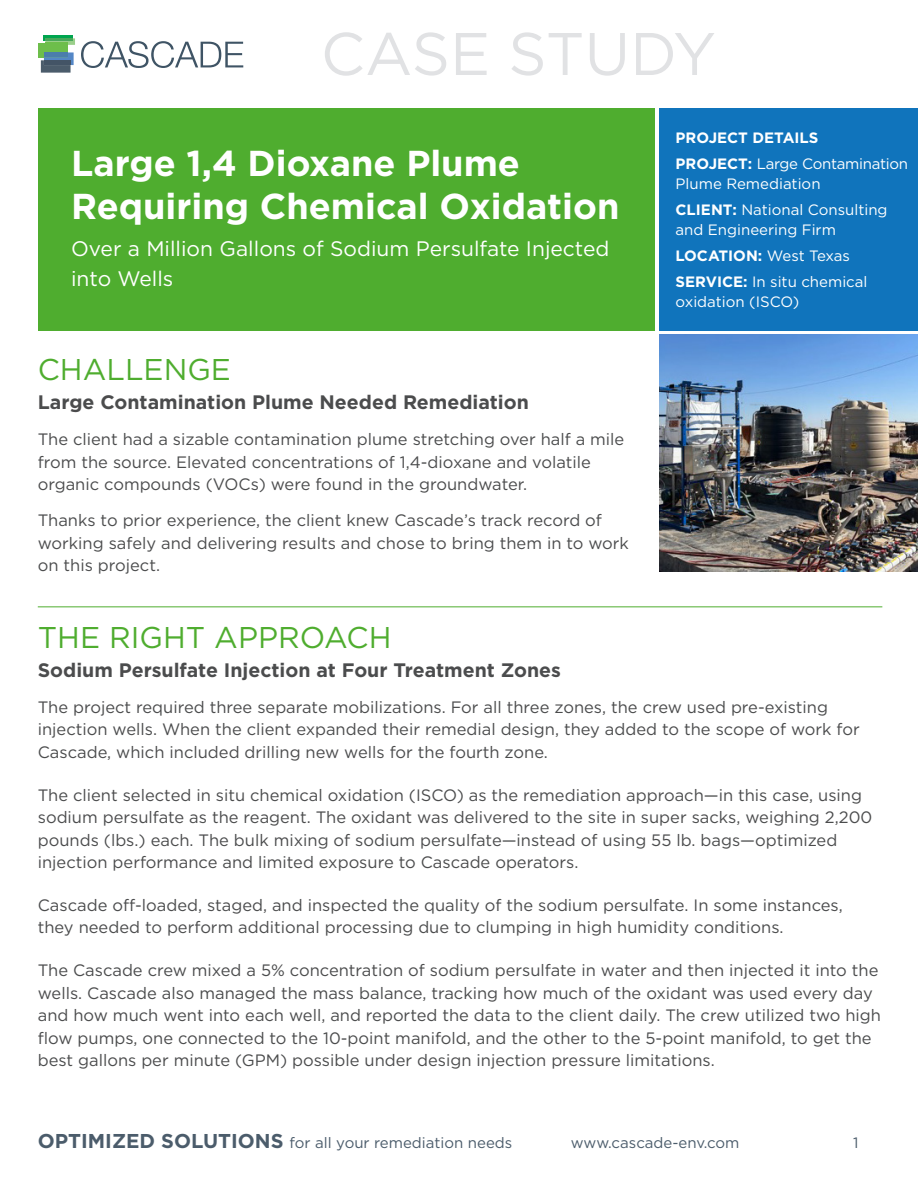
<style>
.page{position:relative;width:918px;height:1188px;background:#fff}
.page>*{position:absolute;margin:0;border:0;box-sizing:border-box;transform-origin:0 0}
.t1{font:60px "Gotham";color:#e1e2e4}
.t2{font:700 36px/43.2px "Gotham";color:#fff}
.Title_w_line{font:30px "Gotham";color:#4fad2f}
.t3{font:21px/30px "Gotham";color:#fff}
.subtitle{font:700 19.5px "Gotham";color:#4b4c4d}
.body_85_gray{font:16.5px/22.5px "Gotham";color:#4b4c4d}
.t4{font:15px/19.5px "Gotham";color:#fff}
.t5{font:15px "Gotham";color:#4b5c6b}
.t6{font:15px/19.5px "Gotham";letter-spacing:-.02em;color:#fff}
.t7{font:700 15px "Gotham";color:#fff}
.s1{font-weight:700}
.s2{font-weight:400}
.s3{font-weight:700;font-size:20.1px}
</style>
<div class="page">
<div style="left:43px;top:36px;width:29px;height:5px;background:#00a54f"></div>
<div style="left:38px;top:43px;width:29px;height:14px;background:#6dbe4b"></div>
<svg style="left:41px;top:52px;width:33px;height:21px"></svg>
<div style="left:44px;top:60px;width:27px;height:5px;background:#435466"></div>
<svg style="left:45px;top:38px;width:30px;height:7px"></svg>
<hr style="left:45px;top:38px;width:27px;height:3px;background:#49a85a">
<hr style="left:45px;top:43px;width:22px;height:2px;background:#6dbe4b">
<svg style="left:81px;top:41px;width:162px;height:27px"></svg>
<hr style="left:38px;top:606px;width:844px;height:1px;background:#4fad2f">
<div style="left:38px;top:108px;width:616px;height:222px;background:#4fad2f"></div>
<div style="left:660px;top:108px;width:258px;height:222px;background:#1074bc"></div>
<img style="left:660px;top:335px;width:258px;height:237px">
<h1 class="t1" style="left:321px;top:15px;width:397px">CASE STUDY</h1>
<p class="t2" style="left:71px;top:141px;width:550px">Large 1,4 Dioxane Plume<br>Requiring Chemical Oxidation</p>
<p class="t3" style="left:71px;top:233px;width:540px">Over a Million Gallons of Sodium Persulfate Injected into Wells</p>
<p class="Title_w_line" style="left:38px;top:350px;width:195px">CHALLENGE</p>
<p class="subtitle" style="left:38px;top:389px;width:493px">Large Contamination Plume Needed Remediation</p>
<p class="body_85_gray" style="left:38px;top:428px;width:588px">The client had a sizable contamination plume stretching over half a mile from the source. Elevated concentrations of 1,4-dioxane and volatile organic compounds (VOCs) were found in the groundwater.</p>
<p class="body_85_gray" style="left:38px;top:509px;width:593px">Thanks to prior experience, the client knew Cascade’s track record of working safely and delivering results and chose to bring them in to work on this project.</p>
<p class="t7" style="left:676px;top:128px;width:144px">PROJECT DETAILS</p>
<p class="t6" style="left:676px;top:154px;width:234px"><span class="s1">PROJECT:</span> Large Contamination<br>Plume Remediation</p>
<p class="t4" style="left:676px;top:200px;width:214px"><span class="s1">CLIENT:</span> National Consulting and Engineering Firm</p>
<p class="t7" style="left:676px;top:246px;width:176px">LOCATION: <span class="s2">West Texas</span></p>
<p class="t4" style="left:676px;top:272px;width:193px"><span class="s1">SERVICE:</span> In situ chemical oxidation (ISCO)</p>
<p class="Title_w_line" style="left:38px;top:618px;width:355px">THE RIGHT APPROACH</p>
<p class="subtitle" style="left:38px;top:657px;width:525px">Sodium Persulfate Injection at Four Treatment Zones</p>
<p class="body_85_gray" style="left:38px;top:696px;width:823px">The project required three separate mobilizations. For all three zones, the crew used pre-existing injection wells. When the client expanded their remedial design, they added to the scope of work for<br>Cascade, which included drilling new wells for the fourth zone.</p>
<p class="body_85_gray" style="left:38px;top:783px;width:836px">The client selected in situ chemical oxidation (ISCO) as the remediation approach—in this case, using sodium persulfate as the reagent. The oxidant was delivered to the site in super sacks, weighing 2,200 pounds (lbs.) each. The bulk mixing of sodium persulfate—instead of using 55 lb. bags—optimized injection performance and limited exposure to Cascade operators.</p>
<p class="body_85_gray" style="left:38px;top:894px;width:807px">Cascade off-loaded, staged, and inspected the quality of the sodium persulfate. In some instances, they needed to perform additional processing due to clumping in high humidity conditions.</p>
<p class="body_85_gray" style="left:38px;top:959px;width:845px">The Cascade crew mixed a 5% concentration of sodium persulfate in water and then injected it into the wells. Cascade also managed the mass balance, tracking how much of the oxidant was used every day and how much went into each well, and reported the data to the client daily. The crew utilized two high flow pumps, one connected to the 10-point manifold, and the other to the 5-point manifold, to get the best gallons per minute (GPM) possible under design injection pressure limitations.</p>
<p class="t5" style="left:38px;top:1133px;width:476px"><span class="s3">OPTIMIZED SOLUTIONS</span> for all your remediation needs</p>
<p class="t5" style="left:571px;top:1133px;width:170px">www.cascade-env.com</p>
<p class="t5" style="left:853px;top:1133px;width:7px">1</p>
</div>
